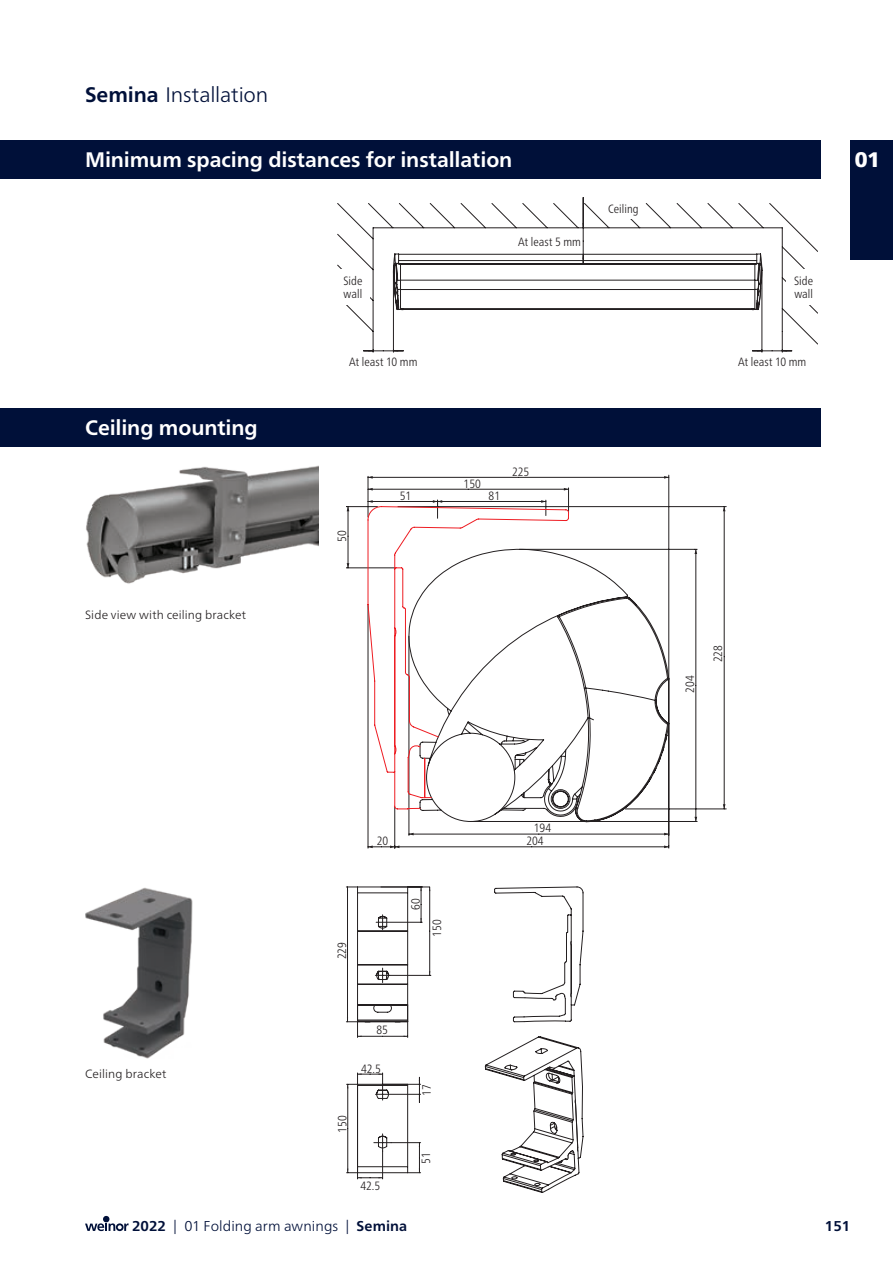
<style>
.page{position:relative;width:893px;height:1263px;background:#fff}
.page>*{position:absolute;margin:0;border:0;box-sizing:border-box;transform-origin:0 0}
.t1{font:700 21px "Frutiger Neue LTW1 G";letter-spacing:-.005em;color:#fff}
.t2{font:300 21px "Frutiger Neue LTW1 G";letter-spacing:-.01em;color:#001039}
.t3{font:900 21px "Frutiger Neue LTW1 G";color:#fff}
.t4{font:300 14.25px "Frutiger Neue LTW1 G";letter-spacing:.005em;color:#001039}
.t5{font:700 14.25px "Frutiger Neue LTW1 G";color:#001039}
.t6{font:300 condensed 12px/12.8px "Frutiger Neue LTW1 G";letter-spacing:.005em;color:#231f20}
.t7{font:300 12px "Frutiger Neue LTW1 G";letter-spacing:.015em;color:#231f20}
.s1{font-weight:700}
</style>
<div class="page">
<svg style="left:337px;top:198px;width:481px;height:154px"></svg>
<svg style="left:393px;top:253px;width:369px;height:57px"></svg>
<div style="left:606px;top:198px;width:34px;height:21px;background:#fff"></div>
<div style="left:336px;top:269px;width:34px;height:35px;background:#fff"></div>
<div style="left:787px;top:269px;width:34px;height:35px;background:#fff"></div>
<svg style="left:395px;top:550px;width:275px;height:272px"></svg>
<hr style="left:409px;top:636px;width:1px;height:199px;background:#231f20">
<hr style="left:539px;top:834px;width:130px;height:1px;background:#231f20">
<hr style="left:409px;top:834px;width:130px;height:1px;background:#231f20">
<hr style="left:368px;top:476px;width:1px;height:41px;background:#231f20">
<hr style="left:668px;top:475px;width:1px;height:204px;background:#231f20">
<hr style="left:368px;top:477px;width:150px;height:1px;background:#231f20">
<hr style="left:518px;top:477px;width:151px;height:1px;background:#231f20">
<hr style="left:368px;top:489px;width:100px;height:1px;background:#231f20">
<hr style="left:468px;top:489px;width:100px;height:1px;background:#231f20">
<hr style="left:471px;top:821px;width:224px;height:1px;background:#231f20">
<hr style="left:519px;top:549px;width:176px;height:1px;background:#231f20">
<hr style="left:696px;top:685px;width:1px;height:136px;background:#231f20">
<hr style="left:696px;top:549px;width:1px;height:136px;background:#231f20">
<hr style="left:368px;top:501px;width:35px;height:1px;background:#231f20">
<hr style="left:403px;top:501px;width:35px;height:1px;background:#231f20">
<hr style="left:438px;top:501px;width:54px;height:1px;background:#231f20">
<hr style="left:492px;top:501px;width:54px;height:1px;background:#231f20">
<hr style="left:398px;top:506px;width:328px;height:1px;background:#231f20">
<hr style="left:347px;top:506px;width:30px;height:1px;background:#231f20">
<hr style="left:625px;top:809px;width:101px;height:1px;background:#231f20">
<hr style="left:724px;top:507px;width:1px;height:150px;background:#231f20">
<hr style="left:724px;top:657px;width:1px;height:152px;background:#231f20">
<hr style="left:347px;top:568px;width:48px;height:1px;background:#231f20">
<hr style="left:348px;top:536px;width:1px;height:32px;background:#231f20">
<hr style="left:368px;top:605px;width:1px;height:243px;background:#231f20">
<hr style="left:394px;top:807px;width:1px;height:41px;background:#231f20">
<hr style="left:668px;top:679px;width:1px;height:167px;background:#231f20">
<hr style="left:395px;top:846px;width:137px;height:1px;background:#231f20">
<hr style="left:532px;top:846px;width:137px;height:1px;background:#231f20">
<svg style="left:367px;top:506px;width:202px;height:304px"></svg>
<svg style="left:564px;top:488px;width:5px;height:23px"></svg>
<svg style="left:433px;top:500px;width:9px;height:18px"></svg>
<svg style="left:541px;top:500px;width:6px;height:15px"></svg>
<svg style="left:347px;top:507px;width:2px;height:29px"></svg>
<svg style="left:368px;top:845px;width:31px;height:3px"></svg>
<img style="left:86px;top:466px;width:233px;height:118px">
<svg style="left:532px;top:887px;width:51px;height:306px"></svg>
<svg style="left:357px;top:916px;width:222px;height:274px"></svg>
<svg style="left:346px;top:887px;width:193px;height:292px"></svg>
<svg style="left:382px;top:915px;width:1px;height:15px"></svg>
<svg style="left:375px;top:968px;width:15px;height:14px"></svg>
<svg style="left:374px;top:1134px;width:17px;height:17px"></svg>
<svg style="left:85px;top:1216px;width:44px;height:15px"></svg>
<div style="left:850px;top:140px;width:43px;height:119px;background:#001039"></div>
<div style="left:0;top:140px;width:821px;height:39px;background:#001039"></div>
<div style="left:0;top:408px;width:821px;height:38px;background:#001039"></div>
<img style="left:85px;top:887px;width:108px;height:172px">
<h1 class="t2" style="left:85px;top:82px;width:185px"><span class="s1">Semina</span> Installation</h1>
<h1 class="t1" style="left:85px;top:147px;width:429px">Minimum spacing distances for installation</h1>
<p class="t6" style="left:518px;top:235px;width:64px">At least 5 mm</p>
<p class="t6" style="left:608px;top:202px;width:32px">Ceiling</p>
<p class="t6" style="left:343px;top:274px;width:21px">Side wall</p>
<p class="t6" style="left:794px;top:274px;width:21px">Side wall</p>
<h1 class="t1" style="left:85px;top:415px;width:174px">Ceiling mounting</h1>
<p class="t7" style="left:85px;top:607px;width:163px">Side view with ceiling bracket</p>
<p class="t6" style="left:349px;top:356px;width:70px">At least 10 mm</p>
<p class="t6" style="left:738px;top:355px;width:70px">At least 10 mm</p>
<p class="t6" style="left:335px;top:542px;width:13px;rotate:-90deg">50</p>
<p class="t6" style="left:464px;top:477px;width:19px">150</p>
<p class="t6" style="left:400px;top:489px;width:13px">51</p>
<p class="t6" style="left:489px;top:489px;width:13px">81</p>
<p class="t6" style="left:512px;top:465px;width:19px">225</p>
<p class="t6" style="left:683px;top:693px;width:19px;rotate:-90deg">204</p>
<p class="t6" style="left:712px;top:662px;width:19px;rotate:-90deg">228</p>
<h1 class="t3" style="left:855px;top:144px;width:27px">01</h1>
<p class="t7" style="left:85px;top:1066px;width:83px">Ceiling bracket</p>
<p class="t6" style="left:335px;top:959px;width:19px;rotate:-90deg">229</p>
<p class="t6" style="left:534px;top:822px;width:19px">194</p>
<p class="t6" style="left:377px;top:834px;width:13px">20</p>
<p class="t6" style="left:526px;top:835px;width:19px">204</p>
<p class="t6" style="left:409px;top:910px;width:13px;rotate:-90deg">60</p>
<p class="t6" style="left:430px;top:936px;width:19px;rotate:-90deg">150</p>
<p class="t6" style="left:376px;top:1024px;width:13px">85</p>
<p class="t6" style="left:361px;top:1062px;width:21px">42.5</p>
<p class="t6" style="left:336px;top:1133px;width:19px;rotate:-90deg">150</p>
<p class="t6" style="left:360px;top:1179px;width:21px">42.5</p>
<p class="t6" style="left:420px;top:1096px;width:13px;rotate:-90deg">17</p>
<p class="t6" style="left:420px;top:1164px;width:13px;rotate:-90deg">51</p>
<p class="t4" style="left:132px;top:1217px;width:277px"><span class="s1">2022</span> | 01 Folding arm awnings | <span class="s1">Semina</span></p>
<p class="t5" style="left:825px;top:1218px;width:27px">151</p>
</div>
